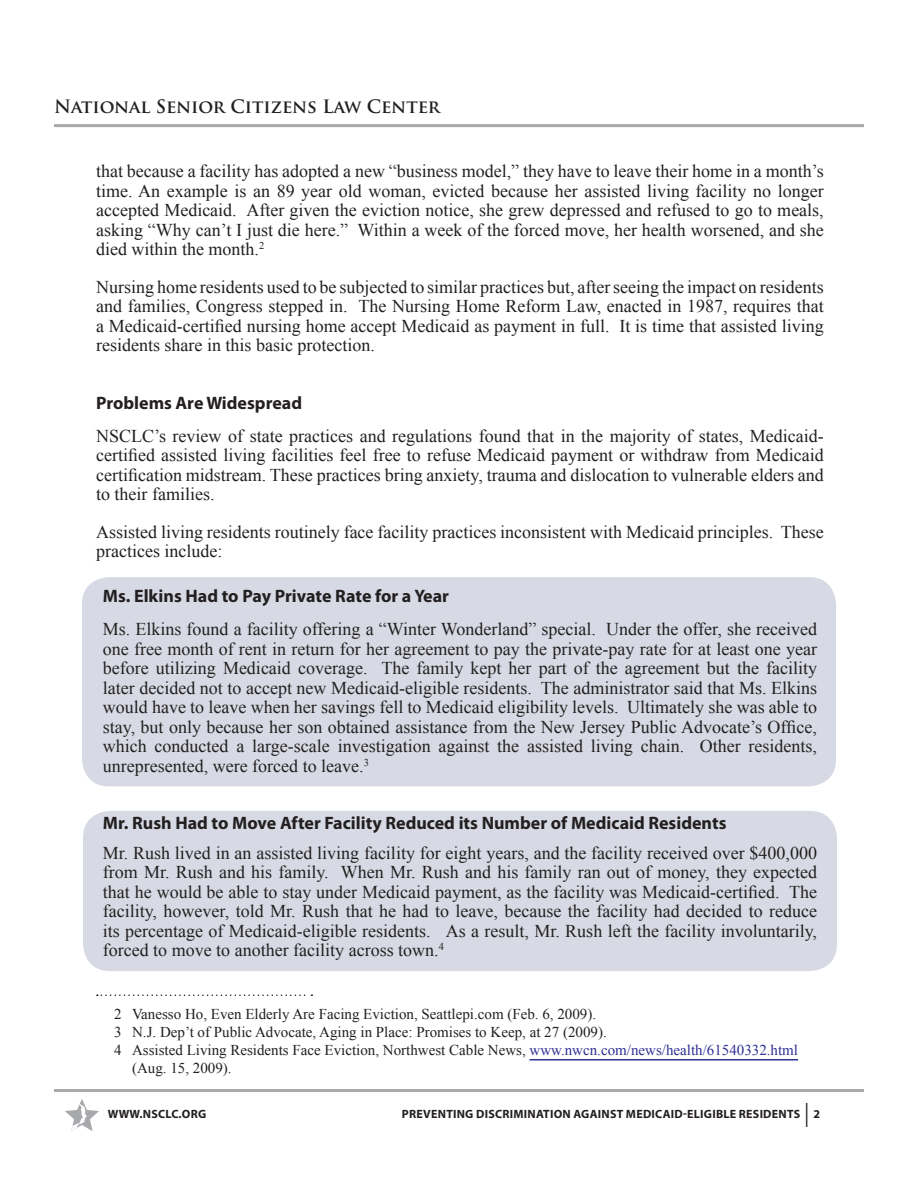
<style>
.page{position:relative;width:918px;height:1188px;background:#fff}
.page>*{position:absolute;margin:0;border:0;box-sizing:border-box;transform-origin:0 0}
.Body{font:18px/19.5px "Times New Roman";color:#231f20;text-align:justify}
.footnote{font:18px/19.5px "Times New Roman";color:#231f20;text-align:justify}
.Body-2{font:700 18px "Myriad Pro";color:#231f20}
.t1{font:700 18px "Trajan Pro";color:#231f20}
.Subhead_2{font:700 18px "Myriad Pro";color:#231f20}
.footnote-2{font:15px/18px "Times New Roman";color:#231f20}
.Running_Header{font:700 12px "Myriad Pro";letter-spacing:.025em;color:#231f20}
.s1{color:#2e3092}
.s2{font-size:24px}
</style>
<div class="page">
<hr style="left:54px;top:124px;width:810px;height:3px;background:#a8a9ad">
<hr style="left:54px;top:1089px;width:810px;height:3px;background:#a8a9ad">
<svg style="left:65px;top:1099px;width:34px;height:32px"></svg>
<div style="left:83px;top:811px;width:754px;height:160px;background:#d7dae4;border-radius:27px"></div>
<div style="left:82px;top:577px;width:754px;height:209px;background:#d7dae4;border-radius:27px"></div>
<svg style="left:97px;top:994px;width:215px;height:2px"></svg>
<hr style="left:530px;top:1059px;width:268px;height:1px;background:#2e3092">
<p class="t1" style="left:54px;top:95px;width:388px">National Senior Citizens Law Center</p>
<p class="footnote" style="left:96px;top:161px;width:729px">that because a facility has adopted a new “business model,” they have to leave their home in a month’s time. An example is an 89 year old woman, evicted because her assisted living facility no longer accepted Medicaid. After given the eviction notice, she grew depressed and refused to go to meals, asking “Why can’t I just die here.” Within a week of the forced move, her health worsened, and she died within the month.<sup>2</sup></p>
<p class="Body" style="left:96px;top:277px;width:729px">Nursing home residents used to be subjected to similar practices but, after seeing the impact on residents and families, Congress stepped in. The Nursing Home Reform Law, enacted in 1987, requires that a Medicaid-certified nursing home accept Medicaid as payment in full. It is time that assisted living residents share in this basic protection.</p>
<p class="Subhead_2" style="left:96px;top:391px;width:208px">Problems Are Widespread</p>
<p class="Body" style="left:96px;top:426px;width:729px">NSCLC’s review of state practices and regulations found that in the majority of states, Medicaid&shy;certified assisted living facilities feel free to refuse Medicaid payment or withdraw from Medicaid certification midstream. These practices bring anxiety, trauma and dislocation to vulnerable elders and to their families.</p>
<p class="Body" style="left:96px;top:522px;width:729px">Assisted living residents routinely face facility practices inconsistent with Medicaid principles. These practices include:</p>
<p class="Body-2" style="left:103px;top:584px;width:348px">Ms. Elkins Had to Pay Private Rate for a Year</p>
<p class="Body" style="left:103px;top:619px;width:716px">Ms. Elkins found a facility offering a “Winter Wonderland” special. Under the offer, she received one free month of rent in return for her agreement to pay the private-pay rate for at least one year before utilizing Medicaid coverage. The family kept her part of the agreement but the facility later decided not to accept new Medicaid-eligible residents. The administrator said that Ms. Elkins would have to leave when her savings fell to Medicaid eligibility levels. Ultimately she was able to stay, but only because her son obtained assistance from the New Jersey Public Advocate’s Office, which conducted a large-scale investigation against the assisted living chain. Other residents, unrepresented, were forced to leave.<sup>3</sup></p>
<p class="Body-2" style="left:103px;top:811px;width:625px">Mr. Rush Had to Move After Facility Reduced its Number of Medicaid Residents</p>
<p class="Body" style="left:103px;top:843px;width:716px">Mr. Rush lived in an assisted living facility for eight years, and the facility received over $400,000 from Mr. Rush and his family. When Mr. Rush and his family ran out of money, they expected that he would be able to stay under Medicaid payment, as the facility was Medicaid-certified. The facility, however, told Mr. Rush that he had to leave, because the facility had decided to reduce its percentage of Medicaid-eligible residents. As a result, Mr. Rush left the facility involuntarily, forced to move to another facility across town.<sup>4</sup></p>
<p class="footnote-2" style="left:114px;top:1005px;width:484px">2 Vanesso Ho, Even Elderly Are Facing Eviction, Seattlepi.com (Feb. 6, 2009).</p>
<p class="footnote-2" style="left:114px;top:1023px;width:494px">3 N.J. Dep’t of Public Advocate, Aging in Place: Promises to Keep, at 27 (2009).</p>
<p class="footnote-2" style="left:132px;top:1041px;width:668px;text-indent:-18px">4 Assisted Living Residents Face Eviction, Northwest Cable News, <span class="s1">www.nwcn.com/news/health/61540332.html </span>(Aug. 15, 2009).</p>
<p class="Running_Header" style="left:108px;top:1106px;width:44px">WWW.NSC</p>
<p class="Running_Header" style="left:165px;top:1106px;width:41px">LC.ORG</p>
<p class="Running_Header" style="left:402px;top:1106px;width:108px">Preventing discrimi</p>
<p class="Running_Header" style="left:528px;top:1106px;width:107px">nation agai nst medi</p>
<p class="Running_Header" style="left:655px;top:1106px;width:166px">caid-eligible residents <span class="s2">|</span> 2</p>
</div>
